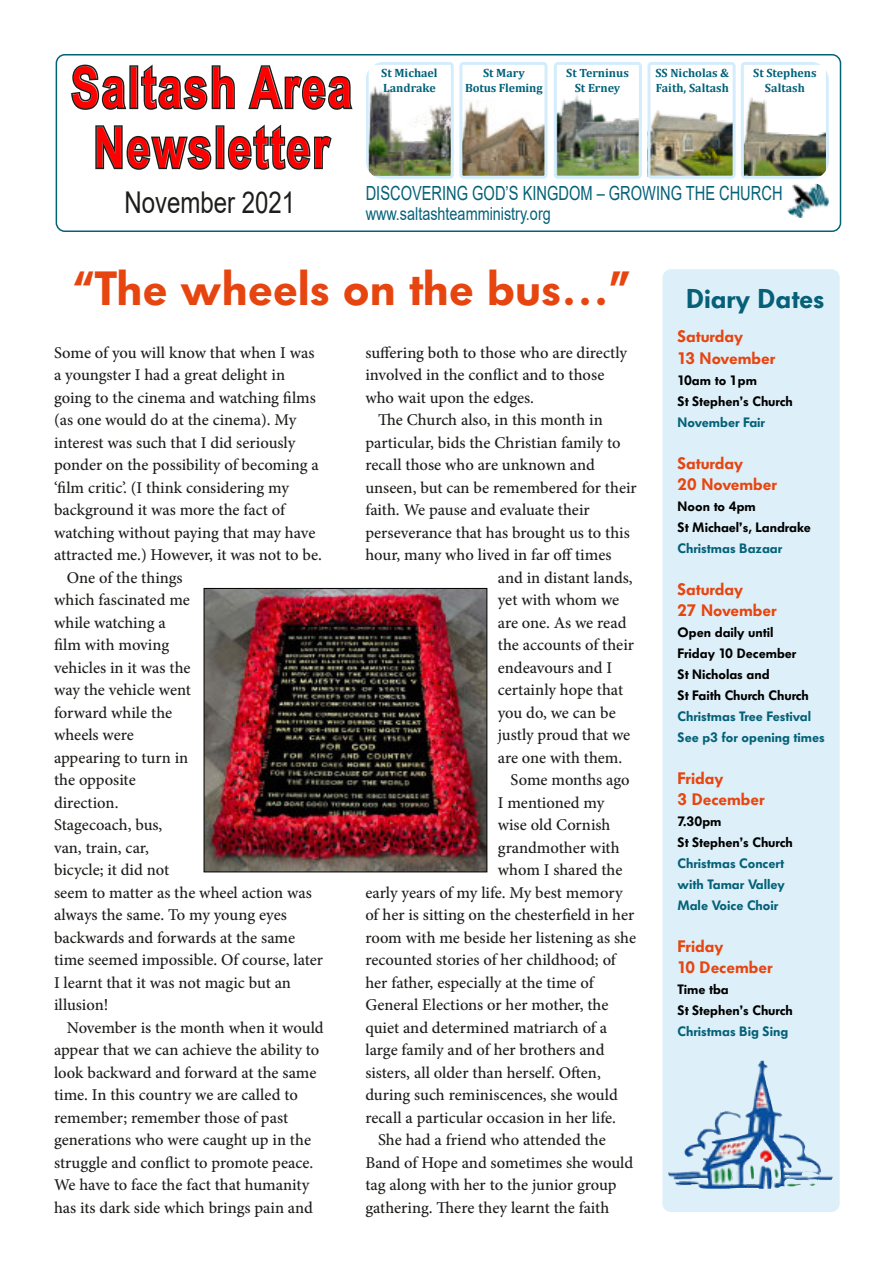
<style>
.page{position:relative;width:894px;height:1263px;background:#fff}
.page>*{position:absolute;margin:0;border:0;box-sizing:border-box;transform-origin:0 0}
.t1{font:700 57px/60px "Arial";letter-spacing:.05em;color:#f00;text-align:center;scale:.75 1}
.t2{font:600 47.55px "Futura BQ";color:#e74510}
.t3{font:30px "Arial";color:#1d1d1b;scale:.8 1}
.t4{font:600 27px "Futura BQ";color:#066077}
.t5{font:19.5px "Arial";color:#046178;scale:.75 1}
.t6{font:18px "Arial";color:#046178;scale:.8 1}
.t7{font:500 16.5px/22.5px "Minion Pro";color:#1d1d1b}
.t8{font:600 16.5px/21px "Futura BQ";color:#e74510}
.t9{font:600 13.5px/21px "Futura BQ";color:#000}
.t10{font:600 13.5px/21px "Futura BQ";color:#046178}
.t11{font:700 12px/15px "Cambria";color:#00627a;text-align:center}
</style>
<div class="page">
<div style="left:56px;top:54px;width:784px;height:178px;border:2px solid #046178;border-radius:9px"></div>
<svg style="left:71px;top:65px;width:164px;height:45px"></svg>
<svg style="left:248px;top:65px;width:104px;height:45px"></svg>
<svg style="left:95px;top:125px;width:236px;height:45px"></svg>
<img style="left:787px;top:183px;width:41px;height:35px">
<img style="left:453px;top:64px;width:189px;height:113px">
<img style="left:366px;top:62px;width:87px;height:117px">
<svg style="left:459px;top:62px;width:88px;height:117px"></svg>
<img style="left:553px;top:62px;width:88px;height:117px">
<img style="left:647px;top:62px;width:181px;height:117px">
<div style="left:662px;top:269px;width:177px;height:943px;background:#ddf0f9;border-radius:9px"></div>
<img style="left:205px;top:590px;width:280px;height:280px">
<div style="left:203px;top:588px;width:284px;height:284px;border:1px solid #000"></div>
<img style="left:668px;top:1061px;width:165px;height:128px">
<h1 class="t1" style="left:71px;top:63px;width:375px">Saltash Area<br>Newsletter</h1>
<h3 class="t3" style="left:124px;top:191px;width:215px">November 2021</h3>
<p class="t11" style="left:381px;top:67px;width:58px;text-align:left">St Michael<br>Landrake</p>
<p class="t11" style="left:465px;top:67px;width:79px">St Mary<br>Botus Fleming</p>
<p class="t11" style="left:566px;top:67px;width:64px">St Terninus<br>St Erney</p>
<p class="t11" style="left:655px;top:67px;width:75px;text-align:left">SS Nicholas &amp;<br>Faith, Saltash</p>
<p class="t11" style="left:753px;top:66px;width:65px">St Stephens<br>Saltash</p>
<p class="t5" style="left:365px;top:186px;width:557px">DISCOVERING GOD’S KINGDOM – GROWING THE CHURCH</p>
<p class="t6" style="left:365px;top:207px;width:233px">www.saltashteamministry.org</p>
<h2 class="t2" style="left:73px;top:269px;width:558px">“The wheels on the bus…”</h2>
<p class="t7" style="left:54px;top:343px;width:262px">Some of you will know that when I was</p>
<p class="t7" style="left:54px;top:365px;width:232px">a youngster I had a great delight in</p>
<p class="t7" style="left:54px;top:388px;width:263px">going to the cinema and watching films</p>
<p class="t7" style="left:54px;top:410px;width:244px">(as one would do at the cinema). My</p>
<p class="t7" style="left:54px;top:433px;width:242px">interest was such that I did seriously</p>
<p class="t7" style="left:54px;top:455px;width:266px">ponder on the possibility of becoming a</p>
<p class="t7" style="left:54px;top:478px;width:236px">‘film critic’. (I think considering my</p>
<p class="t7" style="left:54px;top:500px;width:232px">background it was more the fact of</p>
<p class="t7" style="left:54px;top:523px;width:263px">watching without paying that may have</p>
<p class="t7" style="left:54px;top:545px;width:269px">attracted me.) However, it was not to be.</p>
<p class="t7" style="left:67px;top:568px;width:117px">One of the things</p>
<p class="t7" style="left:54px;top:590px;width:137px">which fascinated me</p>
<p class="t7" style="left:54px;top:613px;width:113px">while watching a</p>
<p class="t7" style="left:54px;top:635px;width:117px">film with moving</p>
<p class="t7" style="left:54px;top:658px;width:138px">vehicles in it was the</p>
<p class="t7" style="left:54px;top:680px;width:138px">way the vehicle went</p>
<p class="t7" style="left:54px;top:703px;width:120px">forward while the</p>
<p class="t7" style="left:54px;top:725px;width:81px">wheels were</p>
<p class="t7" style="left:54px;top:748px;width:136px">appearing to turn in</p>
<p class="t7" style="left:54px;top:770px;width:83px">the opposite</p>
<p class="t7" style="left:54px;top:793px;width:66px">direction.</p>
<p class="t7" style="left:54px;top:815px;width:110px">Stagecoach, bus,</p>
<p class="t7" style="left:54px;top:838px;width:96px">van, train, car,</p>
<p class="t7" style="left:54px;top:860px;width:117px">bicycle; it did not</p>
<p class="t7" style="left:54px;top:883px;width:259px">seem to matter as the wheel action was</p>
<p class="t7" style="left:54px;top:905px;width:234px">always the same. To my young eyes</p>
<p class="t7" style="left:54px;top:928px;width:242px">backwards and forwards at the same</p>
<p class="t7" style="left:54px;top:950px;width:270px">time seemed impossible. Of course, later</p>
<p class="t7" style="left:54px;top:973px;width:238px">I learnt that it was not magic but an</p>
<p class="t7" style="left:54px;top:995px;width:56px">illusion!</p>
<p class="t7" style="left:67px;top:1018px;width:258px">November is the month when it would</p>
<p class="t7" style="left:54px;top:1040px;width:267px">appear that we can achieve the ability to</p>
<p class="t7" style="left:54px;top:1063px;width:264px">look backward and forward at the same</p>
<p class="t7" style="left:54px;top:1085px;width:245px">time. In this country we are called to</p>
<p class="t7" style="left:54px;top:1108px;width:235px">remember; remember those of past</p>
<p class="t7" style="left:54px;top:1130px;width:258px">generations who were caught up in the</p>
<p class="t7" style="left:54px;top:1153px;width:261px">struggle and conflict to promote peace.</p>
<p class="t7" style="left:54px;top:1175px;width:256px">We have to face the fact that humanity</p>
<p class="t7" style="left:54px;top:1198px;width:260px">has its dark side which brings pain and</p>
<p class="t7" style="left:365px;top:343px;width:263px">suffering both to those who are directly involved in the conflict and to those who wait upon the edges.</p>
<p class="t7" style="left:378px;top:410px;width:226px">The Church also, in this month in</p>
<p class="t7" style="left:365px;top:433px;width:256px">particular, bids the Christian family to</p>
<p class="t7" style="left:365px;top:455px;width:231px">recall those who are unknown and</p>
<p class="t7" style="left:365px;top:478px;width:273px">unseen, but can be remembered for their</p>
<p class="t7" style="left:365px;top:500px;width:226px">faith. We pause and evaluate their</p>
<p class="t7" style="left:365px;top:523px;width:266px">perseverance that has brought us to this</p>
<p class="t7" style="left:365px;top:545px;width:247px">hour, many who lived in far off times</p>
<p class="t7" style="left:497px;top:568px;width:136px">and in distant lands,</p>
<p class="t7" style="left:497px;top:590px;width:123px">yet with whom we</p>
<p class="t7" style="left:497px;top:613px;width:130px">are one. As we read</p>
<p class="t7" style="left:497px;top:635px;width:138px">the accounts of their</p>
<p class="t7" style="left:497px;top:658px;width:116px">endeavours and I</p>
<p class="t7" style="left:497px;top:680px;width:127px">certainly hope that</p>
<p class="t7" style="left:497px;top:703px;width:119px">you do, we can be</p>
<p class="t7" style="left:497px;top:725px;width:134px">justly proud that we</p>
<p class="t7" style="left:497px;top:748px;width:126px">are one with them.</p>
<p class="t7" style="left:510px;top:770px;width:120px">Some months ago</p>
<p class="t7" style="left:497px;top:793px;width:108px">I mentioned my</p>
<p class="t7" style="left:497px;top:815px;width:114px">wise old Cornish</p>
<p class="t7" style="left:497px;top:838px;width:123px">grandmother with</p>
<p class="t7" style="left:497px;top:860px;width:126px">whom I shared the</p>
<p class="t7" style="left:365px;top:883px;width:259px">early years of my life. My best memory</p>
<p class="t7" style="left:365px;top:905px;width:270px">of her is sitting on the chesterfield in her</p>
<p class="t7" style="left:365px;top:928px;width:272px">room with me beside her listening as she</p>
<p class="t7" style="left:365px;top:950px;width:252px">recounted stories of her childhood; of</p>
<p class="t7" style="left:365px;top:973px;width:230px">her father, especially at the time of</p>
<p class="t7" style="left:365px;top:995px;width:244px">General Elections or her mother, the</p>
<p class="t7" style="left:365px;top:1018px;width:243px">quiet and determined matriarch of a</p>
<p class="t7" style="left:365px;top:1040px;width:240px">large family and of her brothers and</p>
<p class="t7" style="left:365px;top:1063px;width:237px">sisters, all older than herself. Often,</p>
<p class="t7" style="left:365px;top:1085px;width:254px">during such reminiscences, she would</p>
<p class="t7" style="left:365px;top:1108px;width:252px">recall a particular occasion in her life.</p>
<p class="t7" style="left:378px;top:1130px;width:229px">She had a friend who attended the</p>
<p class="t7" style="left:365px;top:1153px;width:269px">Band of Hope and sometimes she would</p>
<p class="t7" style="left:365px;top:1175px;width:252px">tag along with her to the junior group</p>
<p class="t7" style="left:365px;top:1198px;width:245px">gathering. There they learnt the faith</p>
<h3 class="t4" style="left:685px;top:288px;width:140px">Diary Dates</h3>
<p class="t8" style="left:677px;top:327px;width:99px">Saturday<br>13 November</p>
<p class="t9" style="left:677px;top:370px;width:117px">10am to 1pm<br>St Stephen’s Church</p>
<p class="t10" style="left:677px;top:412px;width:89px">November Fair</p>
<p class="t8" style="left:677px;top:453px;width:101px">Saturday<br>20 November</p>
<p class="t9" style="left:677px;top:496px;width:135px">Noon to 4pm<br>St Michael’s, Landrake</p>
<p class="t10" style="left:677px;top:538px;width:106px">Christmas Bazaar</p>
<p class="t8" style="left:677px;top:579px;width:100px">Saturday<br>27 November</p>
<p class="t9" style="left:677px;top:622px;width:133px">Open daily until<br>Friday 10 December<br>St Nicholas and<br>St Faith Church Church</p>
<p class="t10" style="left:677px;top:706px;width:149px">Christmas Tree Festival<br>See p3 for opening times</p>
<p class="t8" style="left:677px;top:768px;width:88px">Friday<br>3 December</p>
<p class="t9" style="left:677px;top:811px;width:117px">7.30pm<br>St Stephen’s Church</p>
<p class="t10" style="left:677px;top:853px;width:109px;text-align:justify">Christmas Concert with Tamar Valley Male Voice Choir</p>
<p class="t8" style="left:677px;top:936px;width:96px">Friday<br>10 December</p>
<p class="t9" style="left:677px;top:979px;width:117px">Time tba<br>St Stephen’s Church</p>
<p class="t10" style="left:677px;top:1021px;width:112px">Christmas Big Sing</p>
</div>
